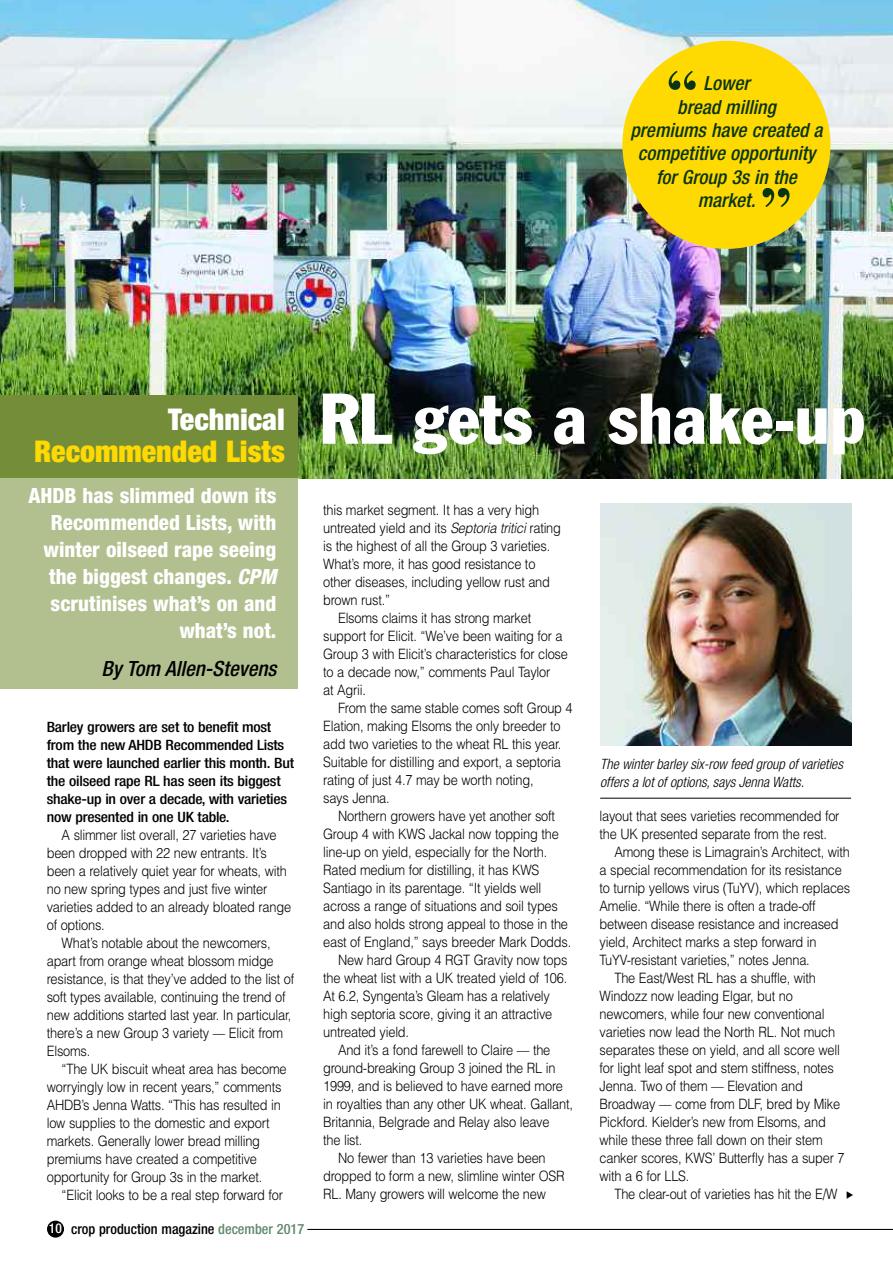
<style>
.page{position:relative;width:893px;height:1263px;background:#fff}
.page>*{position:absolute;margin:0;border:0;box-sizing:border-box;transform-origin:0 0}
.t1{font:condensed 70.5px "Franklin Gothic";color:#fff}
.t2{font:700 58.95px "Bodoni BT";color:#0a3512}
.t3{font:900 condensed 30px "Helvetica Neue";color:#ffd902}
.t4{font:900 condensed 30px "Helvetica Neue";color:#fff}
.t5{font:800 condensed 21px/27px "Helvetica Neue";color:#fff;text-align:right}
.t6{font:italic 500 condensed 21px "Helvetica Neue";color:#000}
.t7{font:italic 500 condensed 19.5px/23.4px "Helvetica Neue";color:#0a3512;text-align:center}
.t8{font:300 14.25px/18px "Helvetica";letter-spacing:-.015em;color:#000;scale:.9 1}
.t9{font:500 condensed 14.25px/18px "Helvetica Neue";letter-spacing:-.015em;color:#000;scale:1.1 1}
.t10{font:italic 300 condensed 14.25px/18px "Helvetica Neue";color:#000}
.t11{font:500 condensed 14.25px "Helvetica Neue";letter-spacing:-.015em;color:#000}
.s1{font-style:italic}
.s2{font-size:13.5px;color:#fff}
.s3{color:#60896c}
</style>
<div class="page">
<img style="left:0;top:0;width:893px;height:478px">
<div style="left:0;top:395px;width:298px;height:85px;background:#748d38"></div>
<div style="left:0;top:478px;width:298px;height:211px;background:#b2c090"></div>
<div style="left:622px;top:41px;width:208px;height:208px;background:#ffd902;border-radius:50%"></div>
<img style="left:600px;top:503px;width:251px;height:243px">
<hr style="left:600px;top:798px;width:251px;height:1px;background:#000">
<div style="left:47px;top:1220px;width:17px;height:17px;background:#000;border-radius:50%"></div>
<hr style="left:307px;top:1229px;width:586px;height:1px;background:#000">
<h2 class="t2" style="left:665px;top:72px;width:35px">“</h2>
<h3 class="t7" style="left:631px;top:73px;width:193px">Lower<br>bread milling<br>premiums have created a competitive opportunity for Group 3s in the market.</h3>
<h2 class="t2" style="left:759px;top:189px;width:35px">”</h2>
<h3 class="t4" style="left:168px;top:409px;width:118px">Technical</h3>
<h3 class="t3" style="left:34px;top:440px;width:252px">Recommended Lists</h3>
<h3 class="t5" style="left:28px;top:484px;width:250px">AHDB has slimmed down its<br>Recommended Lists, with winter oilseed rape seeing the biggest changes. <span class="s1">CPM </span>scrutinises what’s on and what’s not.</h3>
<h3 class="t6" style="left:102px;top:661px;width:176px">By Tom Allen-Stevens</h3>
<p class="t9" style="left:47px;top:719px;width:226px">Barley growers are set to benefit most from the new AHDB Recommended Lists that were launched earlier this month. But the oilseed rape RL has seen its biggest shake-up in over a decade, with varieties now presented in one UK table.</p>
<p class="t8" style="left:47px;top:826px;width:273px;text-indent:15px">A slimmer list overall, 27 varieties have been dropped with 22 new entrants. It’s been a relatively quiet year for wheats, with no new spring types and just five winter varieties added to an already bloated range of options.</p>
<p class="t8" style="left:47px;top:934px;width:277px;text-indent:15px">What’s notable about the newcomers, apart from orange wheat blossom midge resistance, is that they’ve added to the list of soft types available, continuing the trend of new additions started last year. In particular, there’s a new Group 3 variety –– Elicit from Elsoms.</p>
<p class="t8" style="left:47px;top:1060px;width:268px;text-indent:15px">“The UK biscuit wheat area has become worryingly low in recent years,” comments AHDB’s Jenna Watts. “This has resulted in low supplies to the domestic and export markets. Generally lower bread milling premiums have created a competitive opportunity for Group 3s in the market.</p>
<p class="t8" style="left:62px;top:1186px;width:247px">“Elicit looks to be a real step forward for</p>
<p class="t11" style="left:49px;top:1224px;width:257px"><span class="s2">10</span> crop production magazine <span class="s3">december 2017</span></p>
<h1 class="t1" style="left:320px;top:394px;width:547px">RL gets a shake-up</h1>
<p class="t8" style="left:323px;top:501px;width:242px">this market segment. It has a very high</p>
<p class="t8" style="left:323px;top:519px;width:266px">untreated yield and its <span class="s1">Septoria tritici</span> rating</p>
<p class="t8" style="left:323px;top:537px;width:254px">is the highest of all the Group 3 varieties.</p>
<p class="t8" style="left:323px;top:555px;width:237px">What’s more, it has good resistance to</p>
<p class="t8" style="left:323px;top:573px;width:254px">other diseases, including yellow rust and</p>
<p class="t8" style="left:323px;top:591px;width:76px">brown rust.”</p>
<p class="t8" style="left:338px;top:609px;width:216px">Elsoms claims it has strong market</p>
<p class="t8" style="left:323px;top:627px;width:268px">support for Elicit. “We’ve been waiting for a</p>
<p class="t8" style="left:323px;top:645px;width:273px">Group 3 with Elicit’s characteristics for close</p>
<p class="t8" style="left:323px;top:663px;width:254px">to a decade now,” comments Paul Taylor</p>
<p class="t8" style="left:323px;top:681px;width:49px">at Agrii.</p>
<p class="t8" style="left:338px;top:699px;width:262px">From the same stable comes soft Group 4</p>
<p class="t8" style="left:323px;top:717px;width:265px">Elation, making Elsoms the only breeder to</p>
<p class="t8" style="left:323px;top:735px;width:266px">add two varieties to the wheat RL this year.</p>
<p class="t8" style="left:323px;top:753px;width:266px">Suitable for distilling and export, a septoria</p>
<p class="t8" style="left:323px;top:771px;width:235px">rating of just 4.7 may be worth noting,</p>
<p class="t8" style="left:323px;top:789px;width:76px">says Jenna.</p>
<p class="t8" style="left:338px;top:807px;width:243px">Northern growers have yet another soft</p>
<p class="t8" style="left:323px;top:825px;width:263px">Group 4 with KWS Jackal now topping the</p>
<p class="t8" style="left:323px;top:843px;width:251px">line-up on yield, especially for the North.</p>
<p class="t8" style="left:323px;top:861px;width:242px">Rated medium for distilling, it has KWS</p>
<p class="t8" style="left:323px;top:879px;width:244px">Santiago in its parentage. “It yields well</p>
<p class="t8" style="left:323px;top:897px;width:262px">across a range of situations and soil types</p>
<p class="t8" style="left:323px;top:915px;width:274px">and also holds strong appeal to those in the</p>
<p class="t8" style="left:323px;top:933px;width:277px">east of England,” says breeder Mark Dodds.</p>
<p class="t8" style="left:338px;top:951px;width:256px">New hard Group 4 RGT Gravity now tops</p>
<p class="t8" style="left:323px;top:969px;width:273px">the wheat list with a UK treated yield of 106.</p>
<p class="t8" style="left:323px;top:987px;width:254px">At 6.2, Syngenta’s Gleam has a relatively</p>
<p class="t8" style="left:323px;top:1005px;width:256px">high septoria score, giving it an attractive</p>
<p class="t8" style="left:323px;top:1023px;width:97px">untreated yield.</p>
<p class="t8" style="left:338px;top:1041px;width:237px">And it’s a fond farewell to Claire –– the</p>
<p class="t8" style="left:323px;top:1059px;width:260px">ground-breaking Group 3 joined the RL in</p>
<p class="t8" style="left:323px;top:1077px;width:268px">1999, and is believed to have earned more</p>
<p class="t8" style="left:323px;top:1095px;width:279px">in royalties than any other UK wheat. Gallant,</p>
<p class="t8" style="left:323px;top:1113px;width:253px">Britannia, Belgrade and Relay also leave</p>
<p class="t8" style="left:323px;top:1131px;width:45px">the list.</p>
<p class="t8" style="left:338px;top:1149px;width:232px">No fewer than 13 varieties have been</p>
<p class="t8" style="left:323px;top:1167px;width:270px">dropped to form a new, slimline winter OSR</p>
<p class="t8" style="left:323px;top:1185px;width:249px">RL. Many growers will welcome the new</p>
<p class="t10" style="left:600px;top:756px;width:244px">The winter barley six-row feed group of varieties offers a lot of options, says Jenna Watts.</p>
<p class="t8" style="left:600px;top:807px;width:268px">layout that sees varieties recommended for</p>
<p class="t8" style="left:600px;top:825px;width:254px">the UK presented separate from the rest.</p>
<p class="t8" style="left:614px;top:843px;width:263px">Among these is Limagrain’s Architect, with</p>
<p class="t8" style="left:600px;top:861px;width:271px">a special recommendation for its resistance</p>
<p class="t8" style="left:600px;top:879px;width:280px">to turnip yellows virus (TuYV), which replaces</p>
<p class="t8" style="left:600px;top:897px;width:242px">Amelie. “While there is often a trade-off</p>
<p class="t8" style="left:600px;top:915px;width:267px">between disease resistance and increased</p>
<p class="t8" style="left:600px;top:933px;width:243px">yield, Architect marks a step forward in</p>
<p class="t8" style="left:600px;top:951px;width:235px">TuYV-resistant varieties,” notes Jenna.</p>
<p class="t8" style="left:614px;top:969px;width:225px">The East/West RL has a shuffle, with</p>
<p class="t8" style="left:600px;top:987px;width:216px">Windozz now leading Elgar, but no</p>
<p class="t8" style="left:600px;top:1005px;width:252px">newcomers, while four new conventional</p>
<p class="t8" style="left:600px;top:1023px;width:263px">varieties now lead the North RL. Not much</p>
<p class="t8" style="left:600px;top:1041px;width:269px">separates these on yield, and all score well</p>
<p class="t8" style="left:600px;top:1059px;width:262px">for light leaf spot and stem stiffness, notes</p>
<p class="t8" style="left:600px;top:1077px;width:227px">Jenna. Two of them –– Elevation and</p>
<p class="t8" style="left:600px;top:1095px;width:269px">Broadway –– come from DLF, bred by Mike</p>
<p class="t8" style="left:600px;top:1113px;width:253px">Pickford. Kielder’s new from Elsoms, and</p>
<p class="t8" style="left:600px;top:1131px;width:249px">while these three fall down on their stem</p>
<p class="t8" style="left:600px;top:1149px;width:274px">canker scores, KWS’ Butterfly has a super 7</p>
<p class="t8" style="left:600px;top:1167px;width:101px">with a 6 for LLS.</p>
<p class="t8" style="left:614px;top:1185px;width:249px">The clear-out of varieties has hit the E/W</p>
</div>
